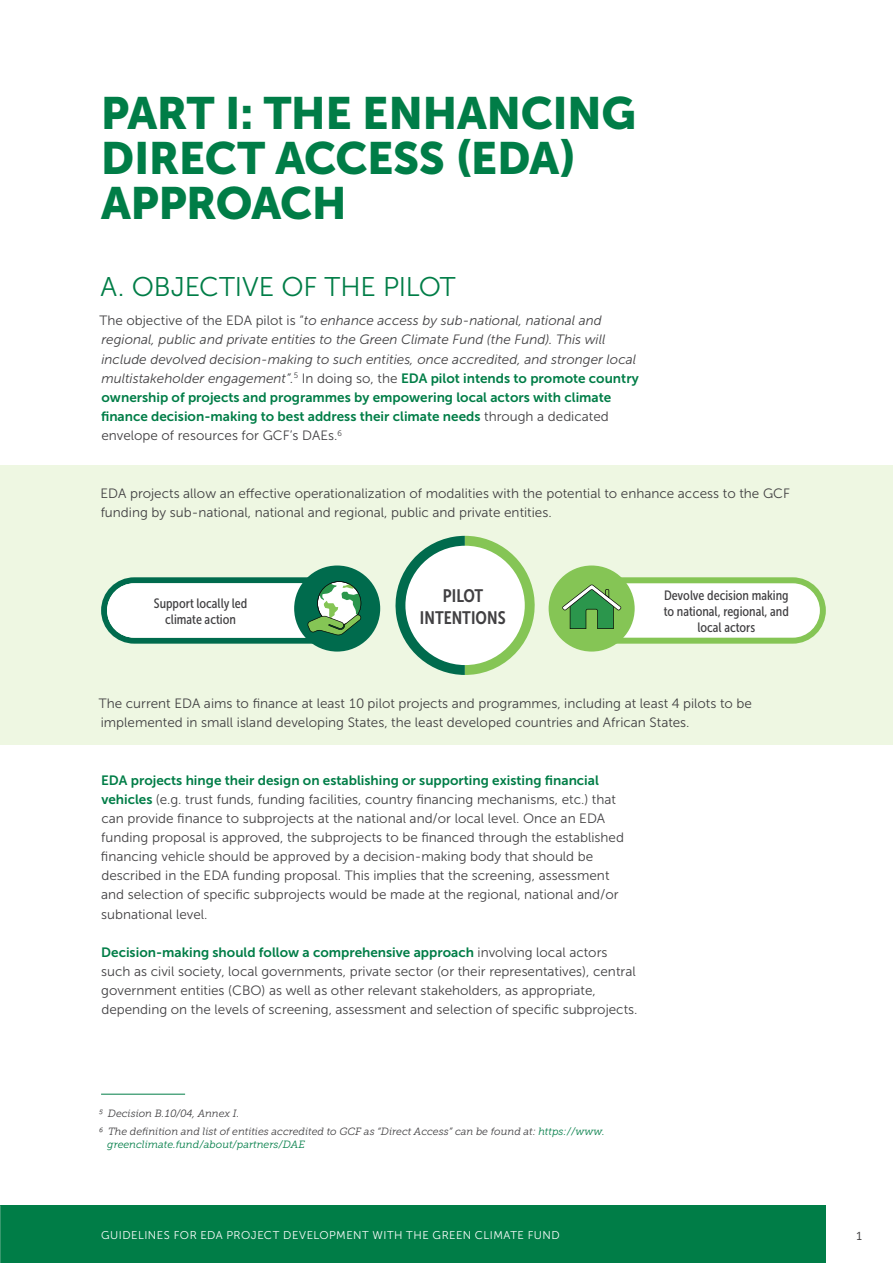
<style>
.page{position:relative;width:893px;height:1263px;background:#fff}
.page>*{position:absolute;margin:0;border:0;box-sizing:border-box;transform-origin:0 0}
.t1{font:45px/45px "Museo Sans 900";letter-spacing:-.015em;color:#007d47}
.t2{font:27px "Museo Sans 300";letter-spacing:-.005em;color:#007d47}
.t3{font:18px/21.6px "Museo Sans Cond 700";color:#414042;text-align:center}
.t4{font:15px "Museo Sans Cond 300";color:#414042}
.Body_copy{font:13.5px/19.2px "Museo Sans 300";color:#414042}
.Body_copy-2{font:italic 13.5px/19.2px "Museo Sans 300";color:#414042}
.t5{font:13.5px/16.2px "Museo Sans Cond 500";color:#414042;text-align:center}
.t6{font:11.25px "Museo Sans 300";letter-spacing:.045em;color:#fff}
.Footnotes{font:italic 10.5px/13.5px "Museo Slab 300";color:#414042}
.s1{font-style:normal}
.s2{font-family:"Museo Sans 700";font-style:normal;color:#007d47}
.s3{font-family:"Museo Sans 700";color:#007d47}
.s4{color:#007d47}
</style>
<div class="page">
<div style="left:0;top:1205px;width:826px;height:58px;background:#007d47"></div>
<hr style="left:101px;top:1094px;width:84px;height:1px;background:#007d47">
<div style="left:0;top:465px;width:893px;height:280px;background:#eef7e2"></div>
<svg style="left:395px;top:536px;width:140px;height:139px"></svg>
<div style="left:405px;top:546px;width:120px;height:119px;background:#fff;border-radius:50%"></div>
<div style="left:294px;top:565px;width:86px;height:86px;background:#006b4d;border-radius:50%"></div>
<svg style="left:101px;top:577px;width:273px;height:67px"></svg>
<div style="left:549px;top:565px;width:86px;height:86px;background:#85c555;border-radius:50%"></div>
<svg style="left:553px;top:577px;width:273px;height:67px"></svg>
<h1 class="t1" style="left:101px;top:91px;width:537px">PART I: THE ENHANCING<br>DIRECT ACCESS (EDA)<br>APPROACH</h1>
<h2 class="t2" style="left:100px;top:272px;width:357px">A. OBJECTIVE OF THE PILOT</h2>
<p class="Body_copy-2" style="left:99px;top:311px;width:541px"><span class="s1">The objective of the EDA pilot is “</span>to enhance access by sub-national, national and regional, public and private entities to the Green Climate Fund (the Fund). This will include devolved decision-making to such entities, once accredited, and stronger local multistakeholder engagement”.<sup>5</sup> <span class="s1">In doing so, the</span> <span class="s2">EDA pilot intends to promote country ownership of projects and programmes by empowering local actors with climate finance decision-making to best address their climate needs</span> <span class="s1">through a dedicated envelope of resources for GCF’s DAEs.</span><sup>6</sup></p>
<p class="Body_copy" style="left:100px;top:483px;width:691px">EDA projects allow an effective operationalization of modalities with the potential to enhance access to the GCF funding by sub-national, national and regional, public and private entities.</p>
<p class="t3" style="left:420px;top:585px;width:87px">PILOT<br>INTENTIONS</p>
<p class="t5" style="left:154px;top:595px;width:95px">Support locally led climate action</p>
<p class="t5" style="left:664px;top:587px;width:127px">Devolve decision making to national, regional, and local actors</p>
<p class="Body_copy" style="left:99px;top:694px;width:655px">The current EDA aims to finance at least 10 pilot projects and programmes, including at least 4 pilots to be implemented in small island developing States, the least developed countries and African States.</p>
<p class="Body_copy" style="left:101px;top:770px;width:524px"><span class="s3">EDA projects hinge their design on establishing or supporting existing financial vehicles</span> (e.g. trust funds, funding facilities, country financing mechanisms, etc.) that can provide finance to subprojects at the national and/or local level. Once an EDA funding proposal is approved, the subprojects to be financed through the established financing vehicle should be approved by a decision-making body that should be described in the EDA funding proposal. This implies that the screening, assessment and selection of specific subprojects would be made at the regional, national and/or subnational level.</p>
<p class="Body_copy" style="left:101px;top:943px;width:538px"><span class="s3">Decision-making should follow a comprehensive approach</span> involving local actors such as civil society, local governments, private sector (or their representatives), central government entities (CBO) as well as other relevant stakeholders, as appropriate, depending on the levels of screening, assessment and selection of specific subprojects.</p>
<p class="Footnotes" style="left:99px;top:1106px;width:142px">5 Decision B.10/04, Annex I.</p>
<p class="Footnotes" style="left:107px;top:1124px;width:499px;text-indent:-8px">6 The definition and list of entities accredited to GCF as “Direct Access” can be found at: <span class="s4">https://www. greenclimate.fund/about/partners/DAE</span></p>
<p class="t6" style="left:101px;top:1228px;width:460px">GUIDELINES FOR EDA PROJECT DEVELOPMENT WITH THE GREEN CLIMATE FUND</p>
<p class="t4" style="left:856px;top:1227px;width:7px">1</p>
</div>
